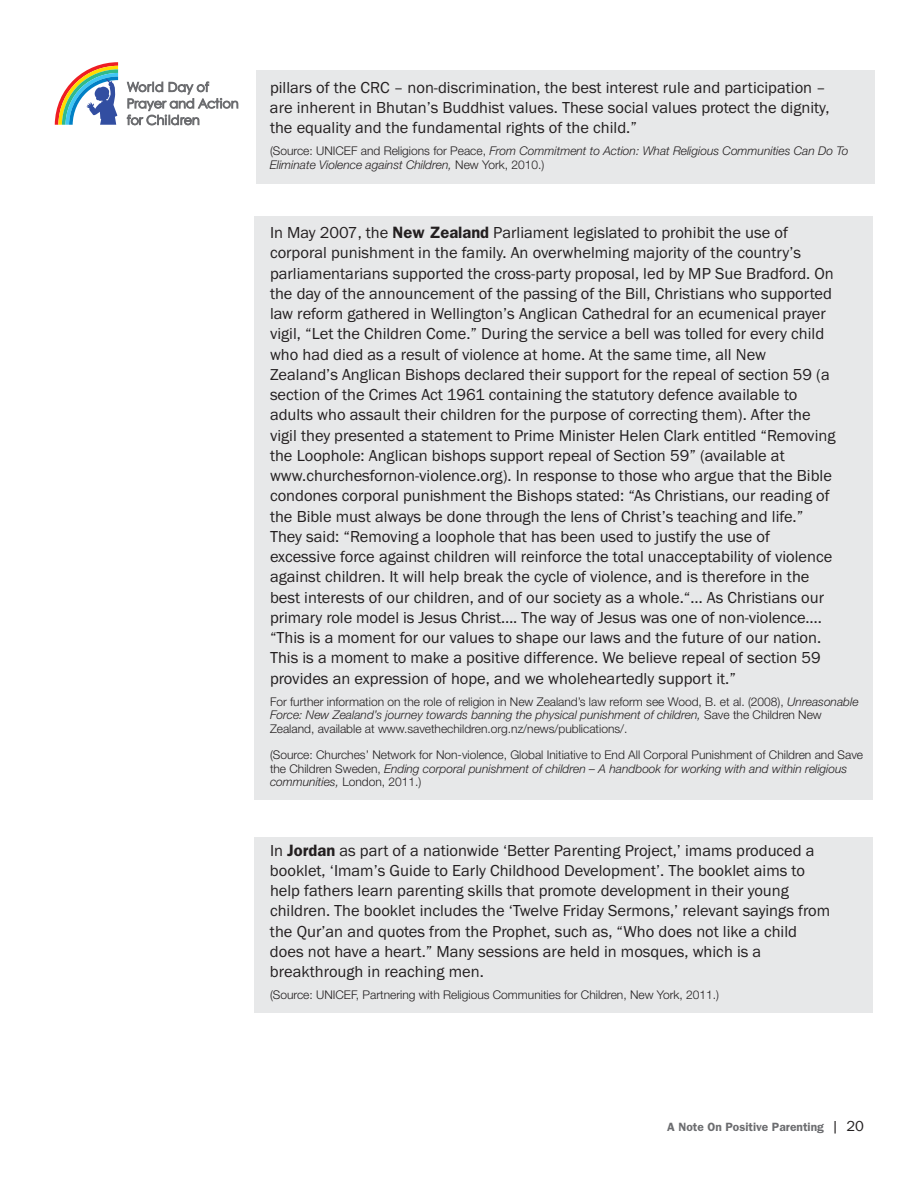
<style>
.page{position:relative;width:918px;height:1188px;background:#fff}
.page>*{position:absolute;margin:0;border:0;box-sizing:border-box;transform-origin:0 0}
.t1{font:16.5px/20.2px "Franklin Gothic";color:#231f20}
.t2{font:13.05px/16.5px "Century Gothic";letter-spacing:-.01em;color:#6c6d70}
.t3{font:300 12px/13.5px "Helvetica Neue";color:#231f20}
.t4{font:italic 300 12px/13.5px "Helvetica Neue";color:#231f20}
.t5{font:600 12px "Franklin Gothic";color:#6c6d70}
.s1{font-style:normal}
.s2{font-weight:600}
.s3{font-style:italic}
.s4{font-weight:400;font-size:15px;color:#231f20}
</style>
<div class="page">
<div style="left:254px;top:838px;width:618px;height:175px;background:#e7e8e9"></div>
<div style="left:254px;top:216px;width:618px;height:583px;background:#e7e8e9"></div>
<div style="left:256px;top:71px;width:619px;height:113px;background:#e7e8e9"></div>
<svg style="left:55px;top:62px;width:63px;height:63px"></svg>
<p class="t2" style="left:127px;top:78px;width:114px">World Day of<br>Prayer and Action for Children</p>
<p class="t1" style="left:270px;top:77px;width:561px">pillars of the CRC – non-discrimination, the best interest rule and participation – are inherent in Bhutan’s Buddhist values. These social values protect the dignity, the equality and the fundamental rights of the child.”</p>
<p class="t4" style="left:270px;top:145px;width:580px"><span class="s1">(Source: UNICEF and Religions for Peace,</span> From Commitment to Action: What Religious Communities Can Do To<br>Eliminate Violence against Children, <span class="s1">New York, 2010.)</span></p>
<p class="t1" style="left:270px;top:222px;width:567px">In May 2007, the <span class="s2">New Zealand</span> Parliament legislated to prohibit the use of corporal punishment in the family. An overwhelming majority of the country’s parliamentarians supported the cross-party proposal, led by MP Sue Bradford. On the day of the announcement of the passing of the Bill, Christians who supported law reform gathered in Wellington’s Anglican Cathedral for an ecumenical prayer vigil, “Let the Children Come.” During the service a bell was tolled for every child who had died as a result of violence at home. At the same time, all New Zealand’s Anglican Bishops declared their support for the repeal of section 59 (a section of the Crimes Act 1961 containing the statutory defence available to adults who assault their children for the purpose of correcting them). After the vigil they presented a statement to Prime Minister Helen Clark entitled “Removing the Loophole: Anglican bishops support repeal of Section 59” (available at www.churchesfornon-violence.org). In response to those who argue that the Bible condones corporal punishment the Bishops stated: “As Christians, our reading of the Bible must always be done through the lens of Christ’s teaching and life.” They said: “Removing a loophole that has been used to justify the use of excessive force against children will reinforce the total unacceptability of violence against children. It will help break the cycle of violence, and is therefore in the best interests of our children, and of our society as a whole.“… As Christians our primary role model is Jesus Christ…. The way of Jesus was one of non-violence…. “This is a moment for our values to shape our laws and the future of our nation.<br>This is a moment to make a positive difference. We believe repeal of section 59 provides an expression of hope, and we wholeheartedly support it.”</p>
<p class="t3" style="left:270px;top:696px;width:590px">For further information on the role of religion in New Zealand’s law reform see Wood, B. et al. (2008), <span class="s3">Unreasonable<br>Force: New Zealand’s journey towards banning the physical punishment of children,</span> Save the Children New<br>Zealand, available at www.savethechildren.org.nz/news/publications/.</p>
<p class="t3" style="left:270px;top:749px;width:595px">(Source: Churches’ Network for Non-violence, Global Initiative to End All Corporal Punishment of Children and Save the Children Sweden, <span class="s3">Ending corporal punishment of children – A handbook for working with and within religious communities,</span> London, 2011.)</p>
<p class="t1" style="left:270px;top:840px;width:562px">In <span class="s2">Jordan</span> as part of a nationwide ‘Better Parenting Project,’ imams produced a booklet, ‘Imam’s Guide to Early Childhood Development’. The booklet aims to help fathers learn parenting skills that promote development in their young children. The booklet includes the ‘Twelve Friday Sermons,’ relevant sayings from the Qur’an and quotes from the Prophet, such as, “Who does not like a child does not have a heart.” Many sessions are held in mosques, which is a breakthrough in reaching men.</p>
<p class="t3" style="left:270px;top:989px;width:451px">(Source: UNICEF, Partnering with Religious Communities for Children, New York, 2011.)</p>
<p class="t5" style="left:667px;top:1120px;width:198px">A Note On Positive Parenting <span class="s4">| 20</span></p>
</div>
